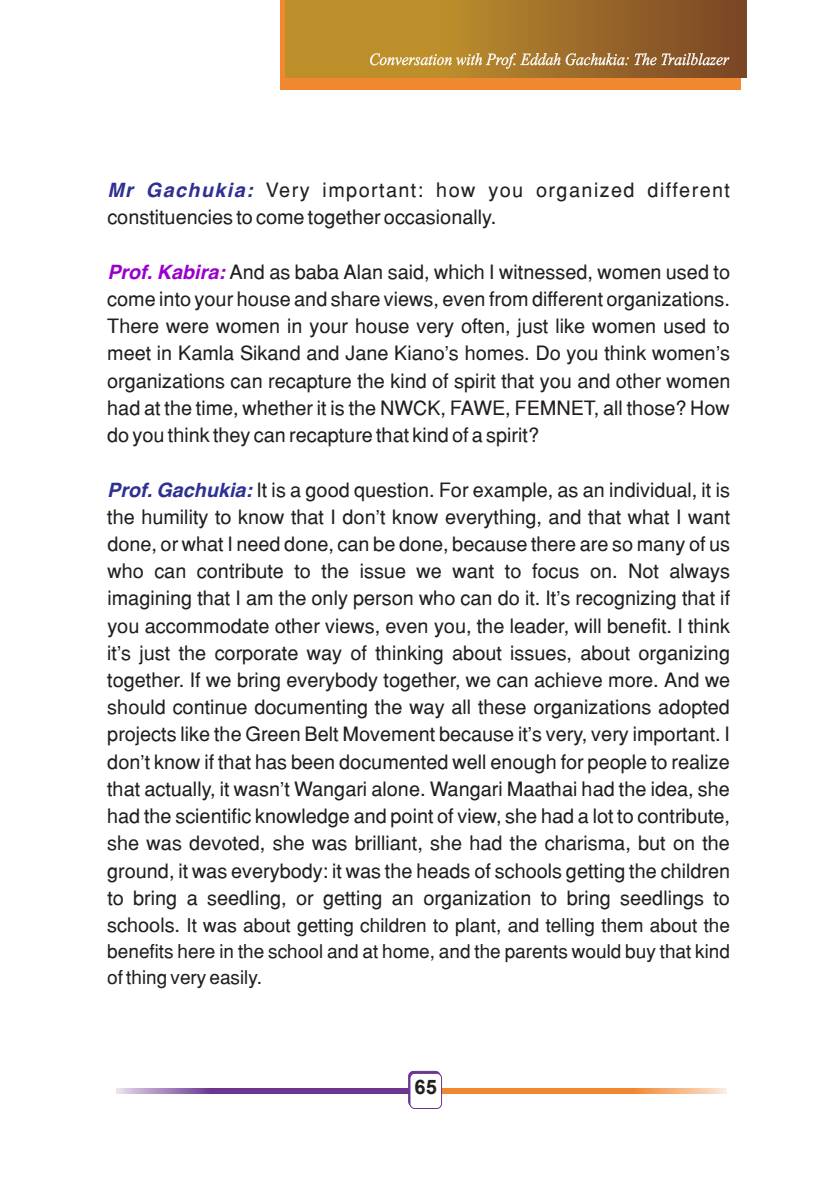
<style>
.page{position:relative;width:840px;height:1191px;background:#fff}
.page>*{position:absolute;margin:0;border:0;box-sizing:border-box;transform-origin:0 0}
.t1{font:700 20px "Arial";color:#231f20}
.t2{font:19.8px/27.2px "Helvetica";color:#231f20;text-align:justify}
.t3{font:18.8px/26.2px "Helvetica";color:#231f20;text-align:justify}
.s1{font-weight:700;font-style:italic;color:#2e3092}
.s2{font-weight:700;font-style:italic;color:#90c}
.s3{font-size:19.8px}
</style>
<div class="page">
<div style="left:280px;top:0;width:459px;height:89px;background:#f18730"></div>
<svg style="left:285px;top:0;width:461px;height:77px;background:#a57529"></svg>
<svg style="left:370px;top:53px;width:258px;height:16px;background:#bf9b5c"></svg>
<svg style="left:634px;top:53px;width:95px;height:12px"></svg>
<svg style="left:116px;top:1088px;width:292px;height:6px;background:#7f519f"></svg>
<svg style="left:441px;top:1088px;width:286px;height:6px;background:#f2974d"></svg>
<div style="left:408px;top:1071px;width:32px;height:35px;background:#6b3590;border-radius:5px"></div>
<div style="left:408px;top:1071px;width:32px;height:36px;border:1px solid #6b3590;border-radius:5px"></div>
<div style="left:410px;top:1073px;width:31px;height:35px;background:#fff;border-radius:5px"></div>
<div style="left:409px;top:1073px;width:32px;height:36px;border:1px solid #6b3590;border-radius:5px"></div>
<p class="t2" style="left:107px;top:176px;width:624px"><span class="s1">Mr Gachukia:</span> Very important: how you organized different constituencies to come together occasionally.</p>
<p class="t2" style="left:107px;top:258px;width:624px"><span class="s2">Prof. Kabira:</span> And as baba Alan said, which I witnessed, women used to come into your house and share views, even from different organizations.<br>There were women in your house very often, just like women used to meet in Kamla Sikand and Jane Kiano's homes. Do you think women's organizations can recapture the kind of spirit that you and other women had at the time, whether it is the NWCK, FAWE, FEMNET, all those? How do you think they can recapture that kind of a spirit?</p>
<p class="t2" style="left:107px;top:475px;width:624px"><span class="s1">Prof. Gachukia:</span> It is a good question. For example, as an individual, it is the humility to know that I don't know everything, and that what I want done, or what I need done, can be done, because there are so many of us who can contribute to the issue we want to focus on. Not always imagining that I am the only person who can do it. It's recognizing that if you accommodate other views, even you, the leader, will benefit. I think it's just the corporate way of thinking about issues, about organizing together. If we bring everybody together, we can achieve more. And we should continue documenting the way all these organizations adopted projects like the Green Belt Movement because it's very, very important. I don't know if that has been documented well enough for people to realize that actually, it wasn't Wangari alone. Wangari Maathai had the idea, she had the scientific knowledge and point of view, she had a lot to contribute, she was devoted, she was brilliant, she had the charisma, but on the ground, it was everybody: it was the heads of schools getting the children to bring a seedling, or getting an organization to bring seedlings to</p>
<p class="t3" style="left:107px;top:912px;width:624px"><span class="s3">schools.</span> It was about getting children to plant, and telling them about the benefits here in the school and at home, and the parents would buy that kind of thing very easily.</p>
<p class="t1" style="left:414px;top:1073px;width:24px">65</p>
</div>
